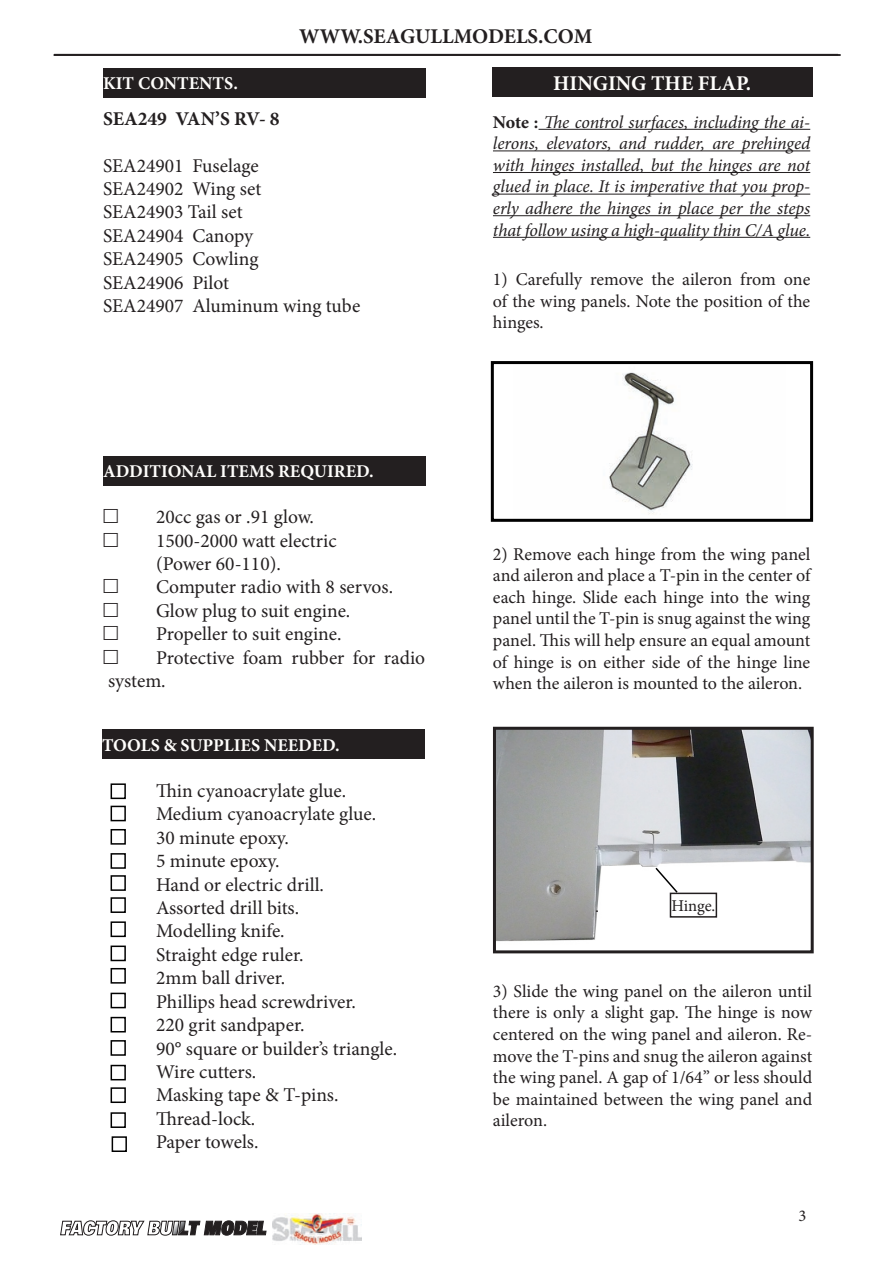
<style>
.page{position:relative;width:893px;height:1263px;background:#fff}
.page>*{position:absolute;margin:0;border:0;box-sizing:border-box;transform-origin:0 0}
.t1{font:700 21px "Minion Pro";color:#231f20}
.t2{font:700 21px "Minion Pro";color:#fffefc}
.t3{font:19.5px/23.4px "Minion Pro";color:#231f20}
.t4{font:700 19.5px "Minion Pro";color:#231f20}
.t5{font:18px/21.6px "Minion Pro";letter-spacing:-.005em;color:#231f20;text-align:justify}
.t6{font:italic 18px/21.6px "Minion Pro";letter-spacing:-.01em;color:#231f20;text-align:justify}
.t7{font:700 18px "Minion Pro";color:#fffefc}
.t8{font:16.5px "Minion Pro";letter-spacing:-.01em;color:#231f20}
.t9{font:16.5px "Arial";color:#231f20}
.s1{font-weight:700;font-style:normal}
</style>
<div class="page">
<svg style="left:60px;top:1220px;width:206px;height:15px"></svg>
<img style="left:273px;top:1214px;width:89px;height:30px">
<hr style="left:54px;top:54px;width:786px;height:2px;background:#231f20">
<div style="left:103px;top:68px;width:322px;height:29px;background:#231f20"></div>
<div style="left:103px;top:456px;width:322px;height:29px;background:#231f20"></div>
<div style="left:102px;top:729px;width:322px;height:30px;background:#231f20"></div>
<div style="left:111px;top:783px;width:15px;height:16px;border:2px solid #000"></div>
<div style="left:111px;top:1017px;width:15px;height:15px;border:2px solid #000"></div>
<div style="left:111px;top:853px;width:15px;height:16px;border:2px solid #000"></div>
<div style="left:111px;top:806px;width:15px;height:15px;border:2px solid #000"></div>
<div style="left:111px;top:897px;width:15px;height:16px;border:2px solid #000"></div>
<div style="left:111px;top:829px;width:15px;height:16px;border:2px solid #000"></div>
<div style="left:111px;top:875px;width:15px;height:16px;border:2px solid #000"></div>
<div style="left:111px;top:945px;width:15px;height:16px;border:2px solid #000"></div>
<div style="left:111px;top:968px;width:15px;height:16px;border:2px solid #000"></div>
<div style="left:111px;top:993px;width:15px;height:15px;border:2px solid #000"></div>
<div style="left:111px;top:1112px;width:15px;height:16px;border:2px solid #000"></div>
<div style="left:112px;top:1136px;width:15px;height:16px;border:2px solid #000"></div>
<div style="left:111px;top:921px;width:15px;height:16px;border:2px solid #000"></div>
<div style="left:111px;top:1087px;width:15px;height:16px;border:2px solid #000"></div>
<div style="left:111px;top:1065px;width:15px;height:15px;border:2px solid #000"></div>
<div style="left:111px;top:1040px;width:15px;height:16px;border:2px solid #000"></div>
<div style="left:492px;top:68px;width:320px;height:29px;background:#231f20"></div>
<img style="left:609px;top:372px;width:84px;height:142px">
<div style="left:491px;top:361px;width:322px;height:161px;border:3px solid #000"></div>
<img style="left:497px;top:731px;width:313px;height:211px">
<div style="left:493px;top:727px;width:321px;height:226px;border:3px solid #231f20"></div>
<div style="left:670px;top:893px;width:47px;height:25px;border:2px solid #231f20"></div>
<svg style="left:654px;top:866px;width:25px;height:28px"></svg>
<hr style="left:538px;top:129px;width:272px;height:1px;background:#231f20">
<hr style="left:493px;top:150px;width:317px;height:1px;background:#231f20">
<hr style="left:493px;top:172px;width:317px;height:1px;background:#231f20">
<hr style="left:493px;top:194px;width:317px;height:1px;background:#231f20">
<hr style="left:493px;top:215px;width:317px;height:1px;background:#231f20">
<hr style="left:493px;top:237px;width:317px;height:1px;background:#231f20">
<p class="t1" style="left:299px;top:21px;width:295px">WWW.SEAGULLMODELS.COM</p>
<p class="t7" style="left:103px;top:71px;width:136px">KIT CONTENTS.</p>
<p class="t4" style="left:103px;top:105px;width:178px">SEA249 VAN’S RV- 8</p>
<p class="t3" style="left:103px;top:154px;width:259px">SEA24901 Fuselage<br>SEA24902 Wing set<br>SEA24903 Tail set<br>SEA24904 Canopy<br>SEA24905 Cowling<br>SEA24906 Pilot<br>SEA24907 Aluminum wing tube</p>
<p class="t7" style="left:103px;top:459px;width:272px">ADDITIONAL ITEMS REQUIRED.</p>
<p class="t3" style="left:156px;top:505px;width:160px">20cc gas or .91 glow.</p>
<p class="t3" style="left:156px;top:529px;width:182px">1500-2000 watt electric</p>
<p class="t3" style="left:156px;top:552px;width:126px">(Power 60-110).</p>
<p class="t3" style="left:156px;top:575px;width:239px">Computer radio with 8 servos.</p>
<p class="t3" style="left:156px;top:599px;width:196px">Glow plug to suit engine.</p>
<p class="t3" style="left:156px;top:622px;width:187px">Propeller to suit engine.</p>
<p class="t3" style="left:156px;top:646px;width:271px">Protective foam rubber for radio</p>
<p class="t3" style="left:108px;top:669px;width:59px">system.</p>
<p class="t7" style="left:102px;top:732px;width:239px">TOOLS &amp; SUPPLIES NEEDED.</p>
<p class="t3" style="left:156px;top:779px;width:243px">Thin cyanoacrylate glue.<br>Medium cyanoacrylate glue.<br>30 minute epoxy.<br>5 minute epoxy.<br>Hand or electric drill.<br>Assorted drill bits.<br>Modelling knife.<br>Straight edge ruler.<br>2mm ball driver.<br>Phillips head screwdriver.<br>220 grit sandpaper.<br>90° square or builder’s triangle.<br>Wire cutters.<br>Masking tape &amp; T-pins.<br>Thread-lock.<br>Paper towels.</p>
<p class="t2" style="left:553px;top:68px;width:200px">HINGING THE FLAP.</p>
<p class="t6" style="left:493px;top:111px;width:319px"><span class="s1">Note :</span> The control surfaces, including the ai&shy;lerons, elevators, and rudder, are prehinged with hinges installed, but the hinges are not glued in place. It is imperative that you prop&shy;erly adhere the hinges in place per the steps that follow using a high-quality thin C/A glue.</p>
<p class="t5" style="left:493px;top:269px;width:319px">1) Carefully remove the aileron from one of the wing panels. Note the position of the hinges.</p>
<p class="t5" style="left:493px;top:543px;width:319px">2) Remove each hinge from the wing panel and aileron and place a T-pin in the center of each hinge. Slide each hinge into the wing panel until the T-pin is snug against the wing panel. This will help ensure an equal amount of hinge is on either side of the hinge line when the aileron is mounted to the aileron.</p>
<p class="t9" style="left:595px;top:895px;width:6px">.</p>
<p class="t8" style="left:671px;top:895px;width:45px">Hinge.</p>
<p class="t5" style="left:493px;top:980px;width:321px">3) Slide the wing panel on the aileron until there is only a slight gap. The hinge is now centered on the wing panel and aileron. Re&shy;move the T-pins and snug the aileron against the wing panel. A gap of 1/64” or less should be maintained between the wing panel and aileron.</p>
<p class="t8" style="left:799px;top:1205px;width:9px">3</p>
</div>
